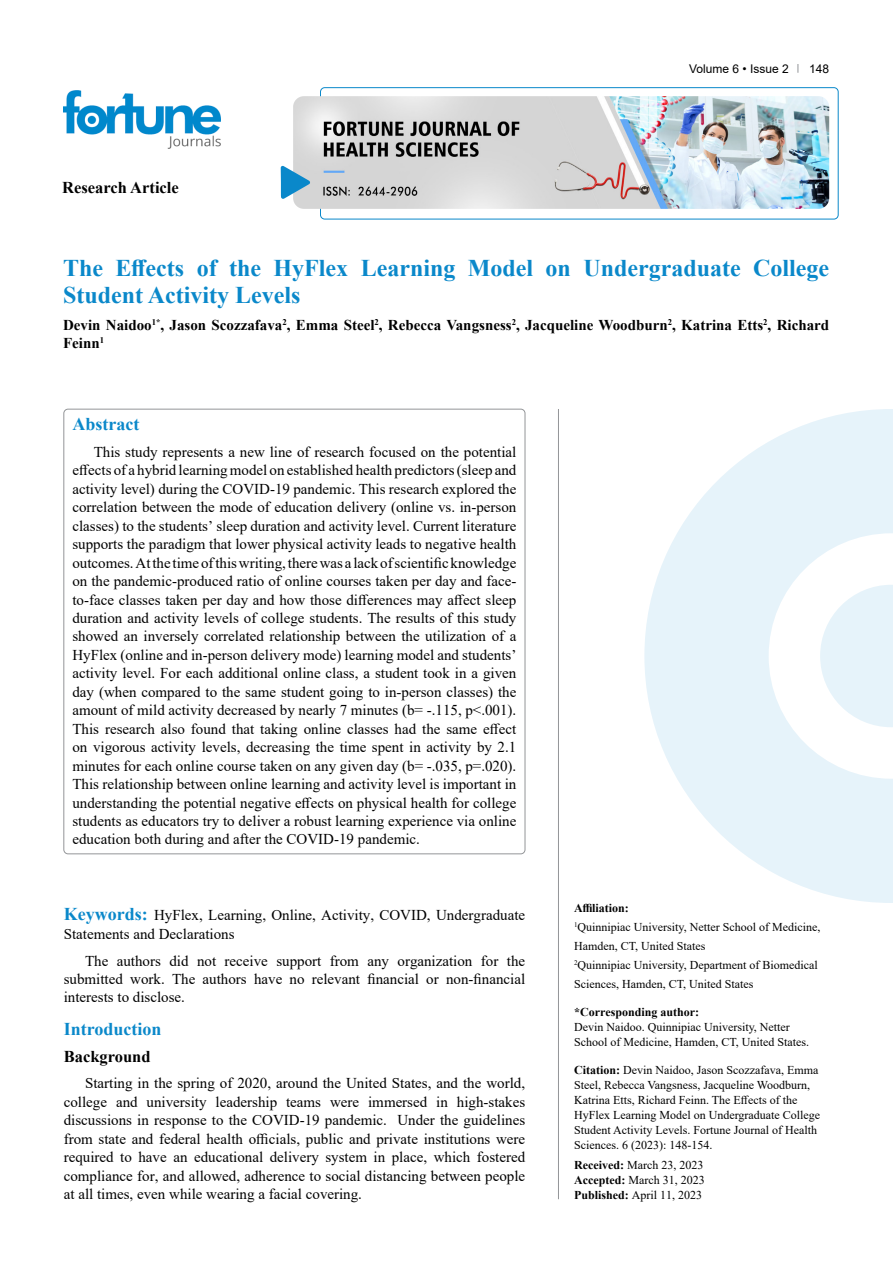
<style>
.page{position:relative;width:893px;height:1263px;background:#fff}
.page>*{position:absolute;margin:0;border:0;box-sizing:border-box;transform-origin:0 0}
.t1{font:700 24px/27px "Times New Roman";color:#0a88ca}
.t2{font:700 18px "Times New Roman";color:#0a88ca}
.t3{font:700 16.5px "Times New Roman";color:#000}
.t4{font:15px/18.5px "Times New Roman";color:#000;text-align:justify}
.t5{font:700 15px/18.5px "Times New Roman";color:#000}
.t6{font:12px/15px "Times New Roman";color:#000}
.t7{font:700 12px "Times New Roman";color:#000}
.t8{font:12px "Arial";color:#000}
.s1{font-weight:700;font-size:18px;color:#0a88ca}
.s2{font-weight:700}
</style>
<div class="page">
<div style="left:320px;top:87px;width:518px;height:132px;border:1px solid #0a88ca;border-radius:4px"></div>
<img style="left:64px;top:90px;width:157px;height:59px">
<img style="left:293px;top:96px;width:536px;height:113px">
<svg style="left:281px;top:166px;width:29px;height:33px"></svg>
<svg style="left:644px;top:409px;width:249px;height:494px;fill:#e6f3fa"></svg>
<svg style="left:820px;top:585px;width:73px;height:142px"></svg>
<hr style="left:558px;top:409px;width:1px;height:790px;background:#939598">
<p class="t3" style="left:62px;top:175px;width:118px">Research Article</p>
<p class="t8" style="left:689px;top:60px;width:101px">Volume 6 • Issue 2</p>
<p class="t8" style="left:809px;top:60px;width:22px">148</p>
<h1 class="t1" style="left:63px;top:254px;width:768px">The Effects of the HyFlex Learning Model on Undergraduate College<br>Student Activity Levels</h1>
<p class="t5" style="left:63px;top:315px;width:768px">Devin Naidoo<sup>1*</sup>, Jason Scozzafava<sup>2</sup>, Emma Steel<sup>2</sup>, Rebecca Vangsness<sup>2</sup>, Jacqueline Woodburn<sup>2</sup>, Katrina Etts<sup>2</sup>, Richard<br>Feinn<sup>1</sup></p>
<p class="t2" style="left:72px;top:411px;width:68px">Abstract</p>
<p class="t4" style="left:72px;top:442px;width:445px;text-indent:21px">This study represents a new line of research focused on the potential effects of a hybrid learning model on established health predictors (sleep and activity level) during the COVID-19 pandemic. This research explored the correlation between the mode of education delivery (online vs. in-person classes) to the students’ sleep duration and activity level. Current literature supports the paradigm that lower physical activity leads to negative health outcomes. At the time of this writing, there was a lack of scientific knowledge on the pandemic-produced ratio of online courses taken per day and face&shy;to-face classes taken per day and how those differences may affect sleep duration and activity levels of college students. The results of this study showed an inversely correlated relationship between the utilization of a HyFlex (online and in-person delivery mode) learning model and students’ activity level. For each additional online class, a student took in a given day (when compared to the same student going to in-person classes) the amount of mild activity decreased by nearly 7 minutes (b= -.115, p&lt;.001).<br>This research also found that taking online classes had the same effect on vigorous activity levels, decreasing the time spent in activity by 2.1 minutes for each online course taken on any given day (b= -.035, p=.020).<br>This relationship between online learning and activity level is important in understanding the potential negative effects on physical health for college students as educators try to deliver a robust learning experience via online education both during and after the COVID-19 pandemic.</p>
<p class="t4" style="left:64px;top:905px;width:463px"><span class="s1">Keywords:</span> HyFlex, Learning, Online, Activity, COVID, Undergraduate<br>Statements and Declarations</p>
<p class="t4" style="left:64px;top:951px;width:463px;text-indent:21px">The authors did not receive support from any organization for the submitted work. The authors have no relevant financial or non-financial interests to disclose.</p>
<p class="t2" style="left:64px;top:1016px;width:99px">Introduction</p>
<p class="t3" style="left:64px;top:1044px;width:88px">Background</p>
<p class="t4" style="left:64px;top:1074px;width:463px;text-indent:21px">Starting in the spring of 2020, around the United States, and the world, college and university leadership teams were immersed in high-stakes discussions in response to the COVID-19 pandemic. Under the guidelines from state and federal health officials, public and private institutions were required to have an educational delivery system in place, which fostered compliance for, and allowed, adherence to social distancing between people at all times, even while wearing a facial covering.</p>
<p class="t6" style="left:574px;top:898px;width:248px;line-height:19px"><span class="s2">Affiliation:<br></span><sup>1</sup>Quinnipiac University, Netter School of Medicine, Hamden, CT, United States<br><sup>2</sup>Quinnipiac University, Department of Biomedical Sciences, Hamden, CT, United States</p>
<p class="t7" style="left:574px;top:1003px;width:127px">*Corresponding author:</p>
<p class="t6" style="left:574px;top:1019px;width:237px">Devin Naidoo. Quinnipiac University, Netter<br>School of Medicine, Hamden, CT, United States.</p>
<p class="t6" style="left:574px;top:1062px;width:248px"><span class="s2">Citation:</span> Devin Naidoo, Jason Scozzafava, Emma Steel, Rebecca Vangsness, Jacqueline Woodburn, Katrina Etts, Richard Feinn. The Effects of the HyFlex Learning Model on Undergraduate College Student Activity Levels. Fortune Journal of Health Sciences. 6 (2023): 148-154.</p>
<p class="t6" style="left:574px;top:1157px;width:132px;text-align:justify"><span class="s2">Received:</span> March 23, 2023<br><span class="s2">Accepted:</span> March 31, 2023<br><span class="s2">Published:</span> April 11, 2023</p>
</div>
